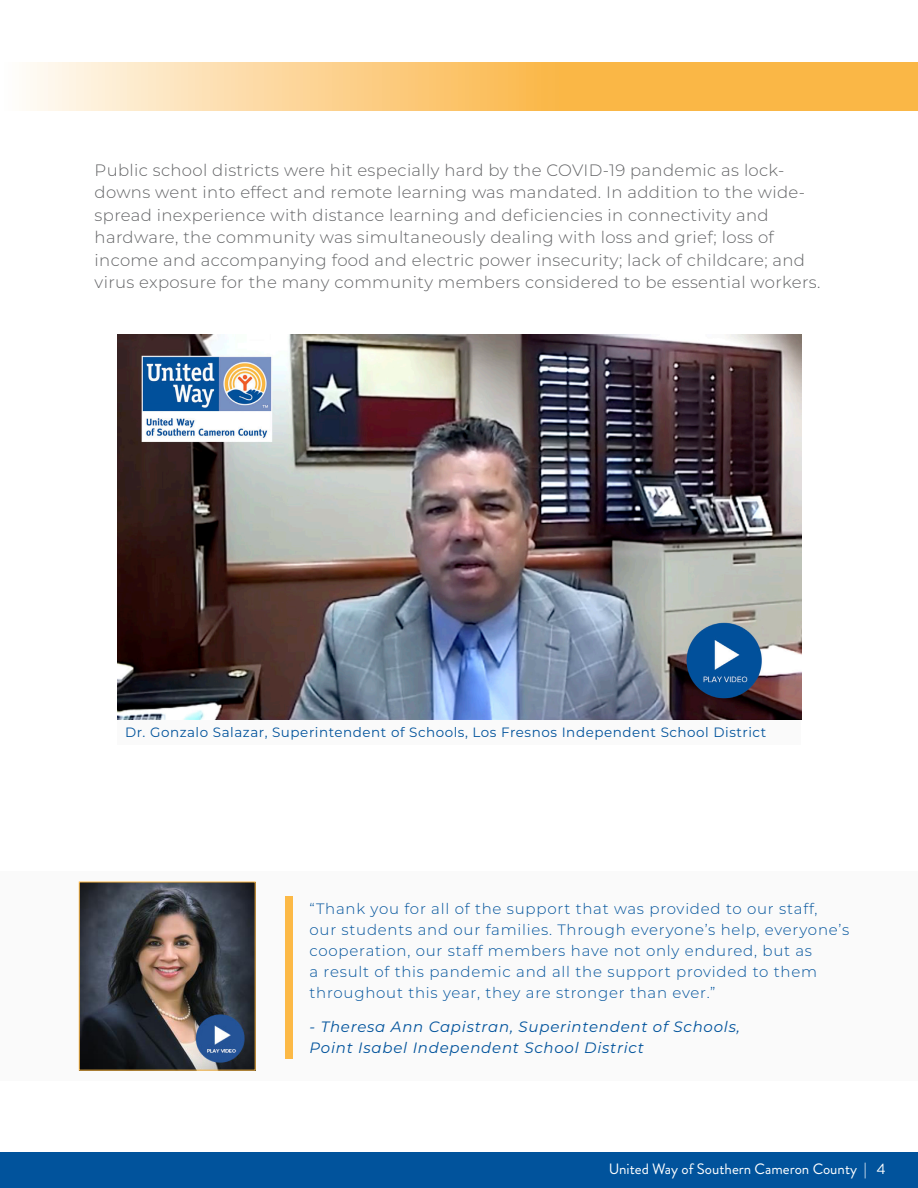
<style>
.page{position:relative;width:918px;height:1188px;background:#fff}
.page>*{position:absolute;margin:0;border:0;box-sizing:border-box;transform-origin:0 0}
.t1{font:300 16.5px/22.5px "Montserrat";letter-spacing:.02em;color:#636466}
.t2{font:300 15px/21px "Montserrat";letter-spacing:.05em;color:#01539c}
.t3{font:italic 15px "Montserrat";letter-spacing:.05em;color:#01539c}
.t4{font:15px "Brandon Grotesque";color:#fff}
.t5{font:13.5px "Montserrat";letter-spacing:.04em;color:#01539c}
</style>
<div class="page">
<div style="left:0;top:1152px;width:918px;height:36px;background:#01539c"></div>
<div style="left:0;top:871px;width:918px;height:210px;background:#fafafa"></div>
<div style="left:117px;top:713px;width:684px;height:32px;background:#fafafa"></div>
<div style="left:285px;top:896px;width:7px;height:163px;background:#fcb946"></div>
<img style="left:117px;top:335px;width:684px;height:384px">
<svg style="left:26px;top:63px;width:892px;height:47px;background:#fbca79"></svg>
<img style="left:81px;top:884px;width:173px;height:184px">
<p class="t1" style="left:95px;top:158px;width:727px">Public school districts were hit especially hard by the COVID-19 pandemic as lock&shy;downs went into effect and remote learning was mandated. In addition to the wide&shy;spread inexperience with distance learning and deficiencies in connectivity and hardware, the community was simultaneously dealing with loss and grief; loss of income and accompanying food and electric power insecurity; lack of childcare; and virus exposure for the many community members considered to be essential workers.</p>
<p class="t5" style="left:125px;top:723px;width:643px">Dr. Gonzalo Salazar, Superintendent of Schools, Los Fresnos Independent School District</p>
<p class="t2" style="left:310px;top:897px;width:541px">“Thank you for all of the support that was provided to our staff,<br>our students and our families. Through everyone’s help, everyone’s cooperation, our staff members have not only endured, but as<br>a result of this pandemic and all the support provided to them throughout this year, they are stronger than ever.”</p>
<p class="t3" style="left:310px;top:1017px;width:432px">- Theresa Ann Capistran, Superintendent of Schools,</p>
<p class="t3" style="left:310px;top:1038px;width:336px">Point Isabel Independent School District</p>
<p class="t4" style="left:609px;top:1159px;width:278px">United Way of Southern Cameron County | 4</p>
</div>
